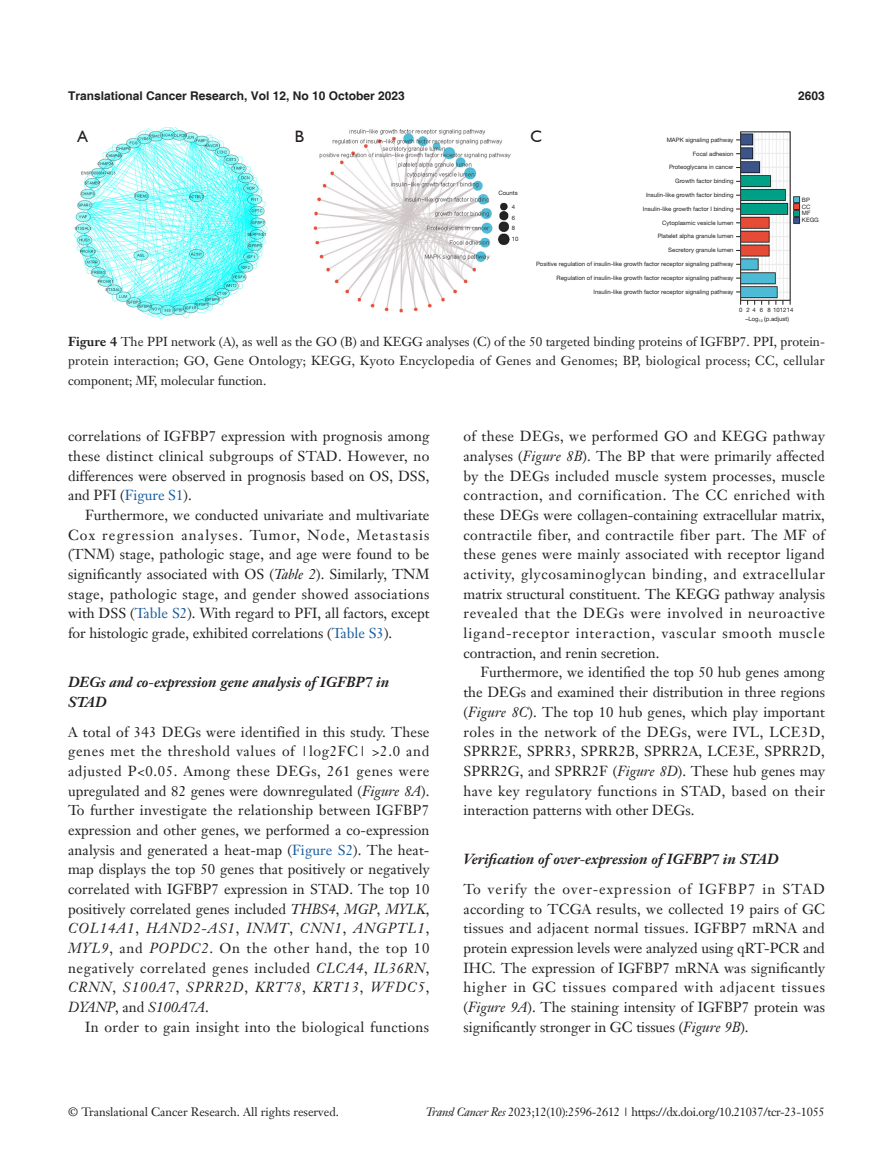
<style>
.page{position:relative;width:893px;height:1170px;background:#fff}
.page>*{position:absolute;margin:0;border:0;box-sizing:border-box;transform-origin:0 0}
.t1{font:16.5px "Humanist 521 BT";color:#231f20}
.t2{font:14.25px/19.6px "Janson Text LT";color:#231f20;text-align:justify}
._2ji-6_5{font:italic 700 14.25px/19.6px "Janson Text LT";color:#231f20}
.t3{font:14.25px "Janson Text LT";letter-spacing:.03em;color:#231f20}
.t4{font:12.75px/19.5px "Janson Text LT";color:#231f20;text-align:justify}
.t5{font:12px "Janson Text LT";letter-spacing:-.025em;color:#231f20}
.t6{font:700 12px "Helvetica";color:#231f20}
.t7{font:12px "Janson Text LT";color:#231f20}
.t8{font:6px "Helvetica Neue LT Pro";color:#231f20}
.s1{font-weight:700}
.s2{color:#175d9e}
.s3{font-style:italic}
.s4{font-weight:400;font-style:normal}
</style>
<div class="page">
<img style="left:736px;top:131px;width:65px;height:174px">
<img style="left:74px;top:128px;width:437px;height:191px">
<div style="left:740px;top:131px;width:50px;height:170px;border:1px solid #231f20"></div>
<div style="left:291px;top:128px;width:17px;height:17px;background:#fff"></div>
<div style="left:74px;top:128px;width:17px;height:17px;background:#fff"></div>
<p class="t6" style="left:68px;top:88px;width:338px">Translational Cancer Research, Vol 12, No 10 October 2023</p>
<p class="t6" style="left:798px;top:88px;width:28px">2603</p>
<p class="t1" style="left:78px;top:126px;width:12px">A</p>
<p class="t1" style="left:295px;top:126px;width:11px">B</p>
<p class="t1" style="left:530px;top:126px;width:13px">C</p>
<p class="t8" style="left:667px;top:136px;width:68px">MAPK signaling pathway</p>
<p class="t8" style="left:693px;top:150px;width:42px">Focal adhesion</p>
<p class="t8" style="left:669px;top:163px;width:66px">Proteoglycans in cancer</p>
<p class="t8" style="left:675px;top:177px;width:60px">Growth factor binding</p>
<p class="t8" style="left:646px;top:191px;width:89px">Insulin-like growth factor binding</p>
<p class="t8" style="left:643px;top:205px;width:92px">Insulin-like growth factor I binding</p>
<p class="t8" style="left:662px;top:219px;width:73px">Cytoplasmic vesicle lumen</p>
<p class="t8" style="left:658px;top:232px;width:77px">Platelet alpha granule lumen</p>
<p class="t8" style="left:668px;top:246px;width:67px">Secretory granule lumen</p>
<p class="t8" style="left:536px;top:260px;width:199px">Positive regulation of insulin-like growth factor receptor signaling pathway</p>
<p class="t8" style="left:557px;top:274px;width:179px">Regulation of insulin-like growth factor receptor signaling pathway</p>
<p class="t8" style="left:594px;top:288px;width:142px">Insulin-like growth factor receptor signaling pathway</p>
<p class="t8" style="left:498px;top:190px;width:21px">Counts</p>
<p class="t8" style="left:512px;top:203px;width:5px">4</p>
<p class="t8" style="left:512px;top:214px;width:5px">6</p>
<p class="t8" style="left:512px;top:224px;width:5px">8</p>
<p class="t8" style="left:512px;top:235px;width:8px">10</p>
<p class="t8" style="left:739px;top:306px;width:56px">0 2 4 6 8 101214</p>
<p class="t8" style="left:745px;top:315px;width:45px">–Log<sub>10</sub> (p.adjust)</p>
<p class="t8" style="left:802px;top:196px;width:9px">BP</p>
<p class="t8" style="left:802px;top:203px;width:10px">CC</p>
<p class="t8" style="left:802px;top:209px;width:10px">MF</p>
<p class="t8" style="left:802px;top:216px;width:18px">KEGG</p>
<p class="t4" style="left:68px;top:331px;width:758px"><span class="s1">Figure 4</span> The PPI network (A), as well as the GO (B) and KEGG analyses (C) of the 50 targeted binding proteins of IGFBP7. PPI, protein&shy;protein interaction; GO, Gene Ontology; KEGG, Kyoto Encyclopedia of Genes and Genomes; BP, biological process; CC, cellular component; MF, molecular function.</p>
<p class="t2" style="left:68px;top:426px;width:363px">correlations of IGFBP7 expression with prognosis among these distinct clinical subgroups of STAD. However, no differences were observed in prognosis based on OS, DSS, and PFI (<span class="s2">Figure S1</span>).</p>
<p class="t2" style="left:68px;top:505px;width:363px;text-indent:17px">Furthermore, we conducted univariate and multivariate Cox regression analyses. Tumor, Node, Metastasis (TNM) stage, pathologic stage, and age were found to be significantly associated with OS (<span class="s3">Table 2</span>). Similarly, TNM stage, pathologic stage, and gender showed associations with DSS (<span class="s2">Table S2</span>). With regard to PFI, all factors, except for histologic grade, exhibited correlations (<span class="s2">Table S3</span>).</p>
<p class="_2ji-6_5" style="left:68px;top:672px;width:323px">DEGs and co<span class="s4">-</span>expression gene analysis of IGFBP7 in<br>STAD</p>
<p class="t2" style="left:68px;top:721px;width:363px">A total of 343 DEGs were identified in this study. These genes met the threshold values of |log2FC| &gt;2.0 and adjusted P&lt;0.05. Among these DEGs, 261 genes were upregulated and 82 genes were downregulated (<span class="s3">Figure 8A</span>).<br>To further investigate the relationship between IGFBP7 expression and other genes, we performed a co-expression analysis and generated a heat-map (<span class="s2">Figure S2</span>). The heat&shy;map displays the top 50 genes that positively or negatively correlated with IGFBP7 expression in STAD. The top 10 positively correlated genes included <span class="s3">THBS4</span>, <span class="s3">MGP</span>, <span class="s3">MYLK</span>, <span class="s3">COL14A1</span>, <span class="s3">HAND2</span>-<span class="s3">AS1</span>, <span class="s3">INMT</span>, <span class="s3">CNN1</span>, <span class="s3">ANGPTL1</span>, <span class="s3">MYL9</span>, and <span class="s3">POPDC2</span>. On the other hand, the top 10 negatively correlated genes included <span class="s3">CLCA4</span>, <span class="s3">IL36RN</span>, <span class="s3">CRNN</span>, <span class="s3">S100A7</span>, <span class="s3">SPRR2D</span>, <span class="s3">KRT78</span>, <span class="s3">KRT13</span>, <span class="s3">WFDC5</span>, <span class="s3">DYANP</span>, and <span class="s3">S100A7A</span>.</p>
<p class="t3" style="left:85px;top:1017px;width:346px">In order to gain insight into the biological functions</p>
<p class="t2" style="left:463px;top:426px;width:363px">of these DEGs, we performed GO and KEGG pathway analyses (<span class="s3">Figure 8B</span>). The BP that were primarily affected by the DEGs included muscle system processes, muscle contraction, and cornification. The CC enriched with these DEGs were collagen-containing extracellular matrix, contractile fiber, and contractile fiber part. The MF of these genes were mainly associated with receptor ligand activity, glycosaminoglycan binding, and extracellular matrix structural constituent. The KEGG pathway analysis revealed that the DEGs were involved in neuroactive ligand-receptor interaction, vascular smooth muscle contraction, and renin secretion.</p>
<p class="t2" style="left:463px;top:662px;width:363px;text-indent:17px">Furthermore, we identified the top 50 hub genes among the DEGs and examined their distribution in three regions (<span class="s3">Figure 8C</span>). The top 10 hub genes, which play important roles in the network of the DEGs, were IVL, LCE3D, SPRR2E, SPRR3, SPRR2B, SPRR2A, LCE3E, SPRR2D, SPRR2G, and SPRR2F (<span class="s3">Figure 8D</span>). These hub genes may have key regulatory functions in STAD, based on their interaction patterns with other DEGs.</p>
<p class="_2ji-6_5" style="left:463px;top:849px;width:317px">Verification of over<span class="s4">-</span>expression of IGFBP7 in STAD</p>
<p class="t2" style="left:463px;top:879px;width:363px">To verify the over-expression of IGFBP7 in STAD according to TCGA results, we collected 19 pairs of GC tissues and adjacent normal tissues. IGFBP7 mRNA and protein expression levels were analyzed using qRT-PCR and IHC. The expression of IGFBP7 mRNA was significantly higher in GC tissues compared with adjacent tissues (<span class="s3">Figure 9A</span>). The staining intensity of IGFBP7 protein was significantly stronger in GC tissues (<span class="s3">Figure 9B</span>).</p>
<p class="t7" style="left:68px;top:1104px;width:272px">© Translational Cancer Research. All rights reserved.</p>
<p class="t5" style="left:426px;top:1104px;width:401px"><span class="s3">Transl Cancer Res</span> 2023;12(10):2596-2612 | https://dx.doi.org/10.21037/tcr-23-1055</p>
</div>
